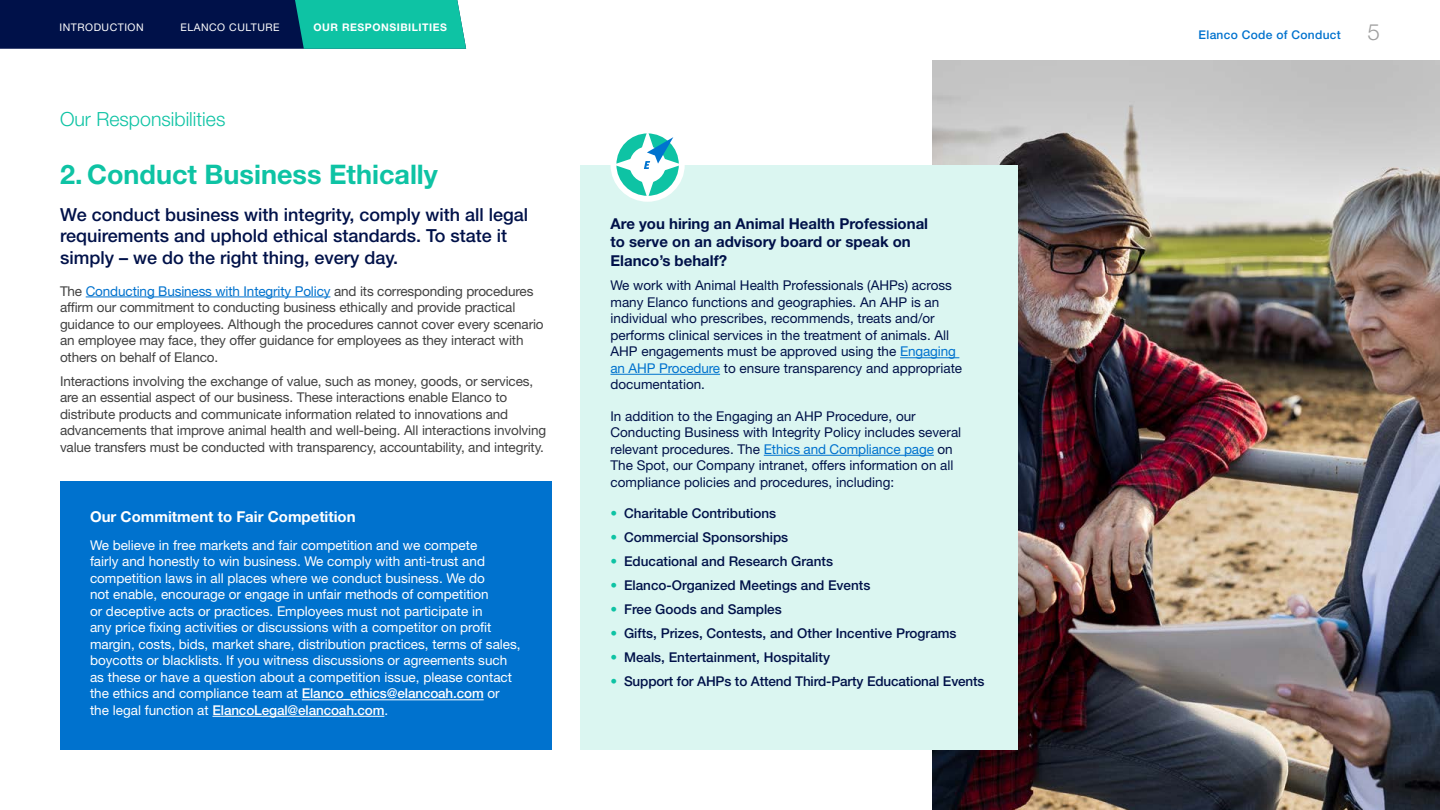
<style>
.page{position:relative;width:1440px;height:810px;background:#fff}
.page>*{position:absolute;margin:0;border:0;box-sizing:border-box;transform-origin:0 0}
.t1{font:700 27px "Helvetica Neue LT Std";color:#0ec3a4}
.t2{font:300 19.5px "Helvetica Neue LT Std";color:#0ec3a4}
.t3{font:500 18px/21.6px "Helvetica Neue LT Std";color:#001149}
.t4{font:700 15px/18px "Helvetica Neue LT Std";color:#001149}
.t5{font:700 15px "Helvetica Neue LT Std";color:#fff}
.t6{font:13.5px/16.5px "Helvetica Neue LT Std";letter-spacing:-.01em;color:#414141}
.t7{font:13.5px/16.5px "Helvetica Neue LT Std";color:#fff}
.t8{font:13.5px/16.5px "Helvetica Neue LT Std";color:#001149}
.t9{font:500 13.5px "Helvetica Neue LT Std";color:#001149}
.t10{font:500 12px "Helvetica Neue LT Std";letter-spacing:.025em;color:#0072ce}
.t11{font:10.5px "Helvetica Neue LT Std";letter-spacing:.05em;color:#fff}
.t12{font:700 10.5px "Helvetica Neue LT Std";letter-spacing:.05em;color:#fff}
.s1{color:#0072ce}
.s2{font-weight:500}
.s3{font-weight:400;color:#0ec3a4}
.s4{font-weight:300;font-size:22.5px;color:#a0a0a0}
</style>
<div class="page">
<svg style="left:0;top:0;width:466px;height:49px;background:#08516a"></svg>
<img style="left:932px;top:60px;width:508px;height:750px">
<hr style="left:86px;top:297px;width:244px;height:1px;background:#0072ce">
<div style="left:580px;top:165px;width:438px;height:585px;background:#dbf6f1"></div>
<hr style="left:900px;top:357px;width:59px;height:1px;background:#0072ce">
<hr style="left:610px;top:374px;width:110px;height:1px;background:#0072ce">
<hr style="left:764px;top:455px;width:170px;height:1px;background:#0072ce">
<div style="left:611px;top:128px;width:74px;height:74px;border:6px solid #fff;border-radius:50%"></div>
<svg style="left:613px;top:130px;width:69px;height:69px"></svg>
<div style="left:60px;top:482px;width:492px;height:268px;background:#0072ce"></div>
<hr style="left:302px;top:699px;width:182px;height:1px;background:#fff">
<hr style="left:213px;top:716px;width:171px;height:1px;background:#fff">
<p class="t11" style="left:60px;top:22px;width:86px">INTRODUCTION</p>
<p class="t11" style="left:180px;top:22px;width:101px">ELANCO CULTURE</p>
<p class="t12" style="left:314px;top:21px;width:135px">OUR RESPONSIBILITIES</p>
<h2 class="t2" style="left:60px;top:108px;width:167px">Our Responsibilities</h2>
<h1 class="t1" style="left:60px;top:158px;width:379px">2. Conduct Business Ethically</h1>
<h3 class="t3" style="left:60px;top:203px;width:470px">We conduct business with integrity, comply with all legal requirements and uphold ethical standards. To state it simply – we do the right thing, every day.</h3>
<p class="t6" style="left:60px;top:282px;width:485px">The <span class="s1">Conducting Business with Integrity Policy</span> and its corresponding procedures affirm our commitment to conducting business ethically and provide practical guidance to our employees. Although the procedures cannot cover every scenario an employee may face, they offer guidance for employees as they interact with others on behalf of Elanco.</p>
<p class="t6" style="left:60px;top:372px;width:488px">Interactions involving the exchange of value, such as money, goods, or services, are an essential aspect of our business. These interactions enable Elanco to distribute products and communicate information related to innovations and advancements that improve animal health and well-being. All interactions involving value transfers must be conducted with transparency, accountability, and integrity.</p>
<p class="t5" style="left:90px;top:508px;width:267px">Our Commitment to Fair Competition</p>
<p class="t7" style="left:90px;top:537px;width:432px">We believe in free markets and fair competition and we compete<br>fairly and honestly to win business. We comply with anti-trust and competition laws in all places where we conduct business. We do<br>not enable, encourage or engage in unfair methods of competition<br>or deceptive acts or practices. Employees must not participate in<br>any price fixing activities or discussions with a competitor on profit margin, costs, bids, market share, distribution practices, terms of sales, boycotts or blacklists. If you witness discussions or agreements such as these or have a question about a competition issue, please contact the ethics and compliance team at <span class="s2">Elanco_ethics@elancoah.com</span> or the legal function at <span class="s2">ElancoLegal@elancoah.com</span>.</p>
<p class="t4" style="left:610px;top:214px;width:319px">Are you hiring an Animal Health Professional to serve on an advisory board or speak on</p>
<p class="t4" style="left:610px;top:252px;width:118px">Elanco’s behalf?</p>
<p class="t8" style="left:610px;top:277px;width:353px">We work with Animal Health Professionals (AHPs) across many Elanco functions and geographies. An AHP is an individual who prescribes, recommends, treats and/or performs clinical services in the treatment of animals. All AHP engagements must be approved using the <span class="s1">Engaging an AHP Procedure</span> to ensure transparency and appropriate documentation.</p>
<p class="t8" style="left:610px;top:408px;width:352px">In addition to the Engaging an AHP Procedure, our Conducting Business with Integrity Policy includes several relevant procedures. The <span class="s1">Ethics and Compliance page</span> on The Spot, our Company intranet, offers information on all compliance policies and procedures, including:</p>
<p class="t9" style="left:610px;top:506px;width:167px"><span class="s3">•</span> Charitable Contributions</p>
<p class="t9" style="left:610px;top:530px;width:179px"><span class="s3">•</span> Commercial Sponsorships</p>
<p class="t9" style="left:610px;top:554px;width:224px"><span class="s3">•</span> Educational and Research Grants</p>
<p class="t9" style="left:610px;top:578px;width:261px"><span class="s3">•</span> Elanco-Organized Meetings and Events</p>
<p class="t9" style="left:610px;top:602px;width:173px"><span class="s3">•</span> Free Goods and Samples</p>
<p class="t9" style="left:610px;top:626px;width:348px"><span class="s3">•</span> Gifts, Prizes, Contests, and Other Incentive Programs</p>
<p class="t9" style="left:610px;top:650px;width:221px"><span class="s3">•</span> Meals, Entertainment, Hospitality</p>
<p class="t9" style="left:610px;top:674px;width:376px"><span class="s3">•</span> Support for AHPs to Attend Third-Party Educational Events</p>
<p class="t10" style="left:1199px;top:28px;width:183px">Elanco Code of Conduct <span class="s4">5</span></p>
</div>
